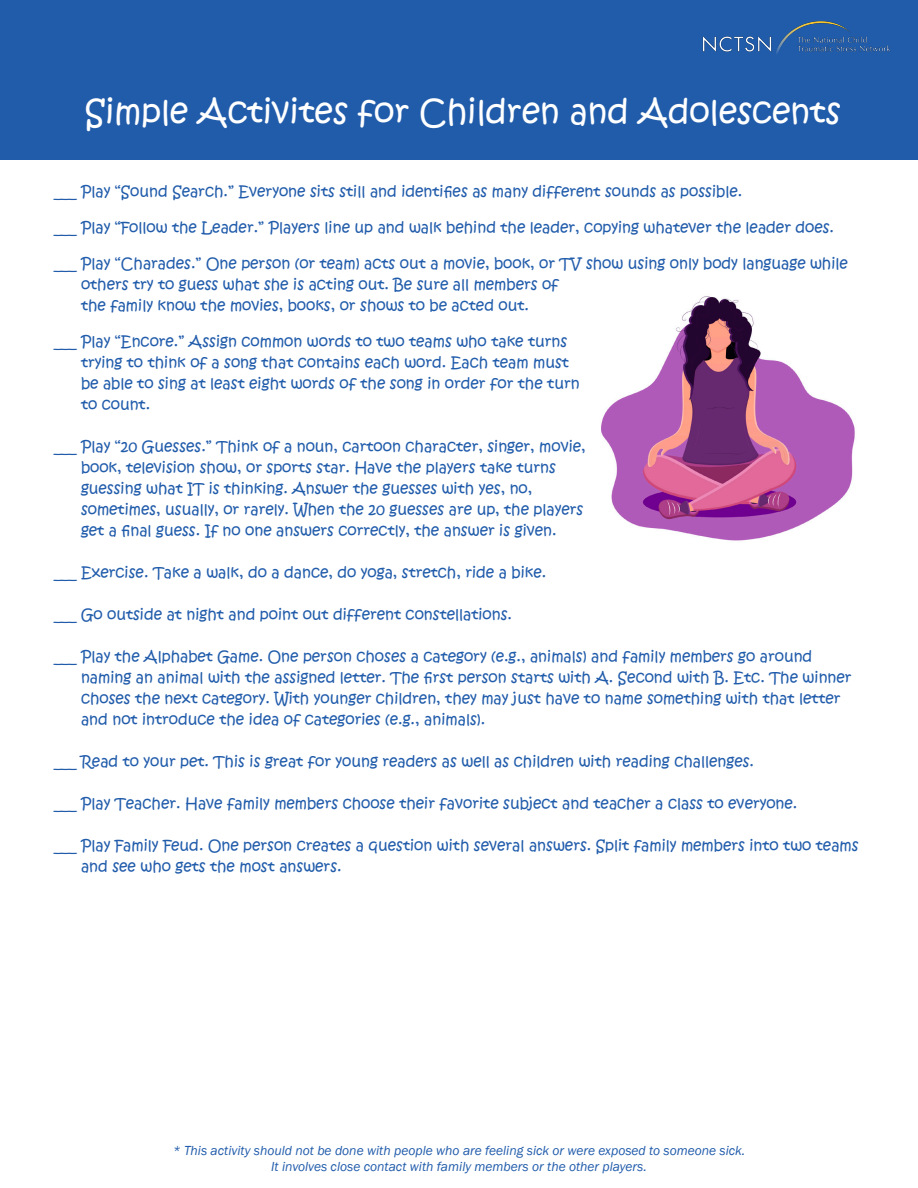
<style>
.page{position:relative;width:918px;height:1188px;background:#fff}
.page>*{position:absolute;margin:0;border:0;box-sizing:border-box;transform-origin:0 0}
.t1{font:33px "Kristen ITC";color:#fff}
.t2{font:15px/21px "Kristen ITC";color:#215cab}
.t3{font:italic 13.5px/16.5px "Franklin Gothic";color:#215cab;text-align:center}
</style>
<div class="page">
<img style="left:601px;top:296px;width:254px;height:245px">
<div style="left:0;top:0;width:918px;height:160px;background:#215cab"></div>
<img style="left:702px;top:21px;width:188px;height:33px">
<p class="t1" style="left:85px;top:90px;width:757px">Simple Activites for Children and Adolescents</p>
<p class="t2" style="left:54px;top:181px;width:690px">___ Play “Sound Search.” Everyone sits still and identifies as many different sounds as possible.</p>
<p class="t2" style="left:54px;top:217px;width:782px">___ Play “Follow the Leader.” Players line up and walk behind the leader, copying whatever the leader does.</p>
<p class="t2" style="left:81px;top:253px;width:769px;text-indent:-27px">___ Play “Charades.” One person (or team) acts out a movie, book, or TV show using only body language while others try to guess what she is acting out. Be sure all members of<br>the family know the movies, books, or shows to be acted out.</p>
<p class="t2" style="left:81px;top:331px;width:500px;text-indent:-27px">___ Play “Encore.” Assign common words to two teams who take turns trying to think of a song that contains each word. Each team must be able to sing at least eight words of the song in order for the turn to count.</p>
<p class="t2" style="left:81px;top:436px;width:506px;text-indent:-27px">___ Play “20 Guesses.” Think of a noun, cartoon character, singer, movie, book, television show, or sports star. Have the players take turns guessing what IT is thinking. Answer the guesses with yes, no, sometimes, usually, or rarely. When the 20 guesses are up, the players get a final guess. If no one answers correctly, the answer is given.</p>
<p class="t2" style="left:54px;top:562px;width:494px">___ Exercise. Take a walk, do a dance, do yoga, stretch, ride a bike.</p>
<p class="t2" style="left:54px;top:604px;width:460px">___ Go outside at night and point out different constellations.</p>
<p class="t2" style="left:81px;top:646px;width:772px;text-indent:-27px">___ Play the Alphabet Game. One person choses a category (e.g., animals) and family members go around naming an animal with the assigned letter. The first person starts with A. Second with B. Etc. The winner choses the next category. With younger children, they may just have to name something with that letter and not introduce the idea of categories (e.g., animals).</p>
<p class="t2" style="left:54px;top:751px;width:702px">___ Read to your pet. This is great for young readers as well as children with reading challenges.</p>
<p class="t2" style="left:54px;top:793px;width:745px">___ Play Teacher. Have family members choose their favorite subject and teacher a class to everyone.</p>
<p class="t2" style="left:81px;top:835px;width:779px;text-indent:-27px">___ Play Family Feud. One person creates a question with several answers. Split family members into two teams and see who gets the most answers.</p>
<p class="t3" style="left:173px;top:1142px;width:574px">* This activity should not be done with people who are feeling sick or were exposed to someone sick.<br>It involves close contact with family members or the other players.</p>
</div>
